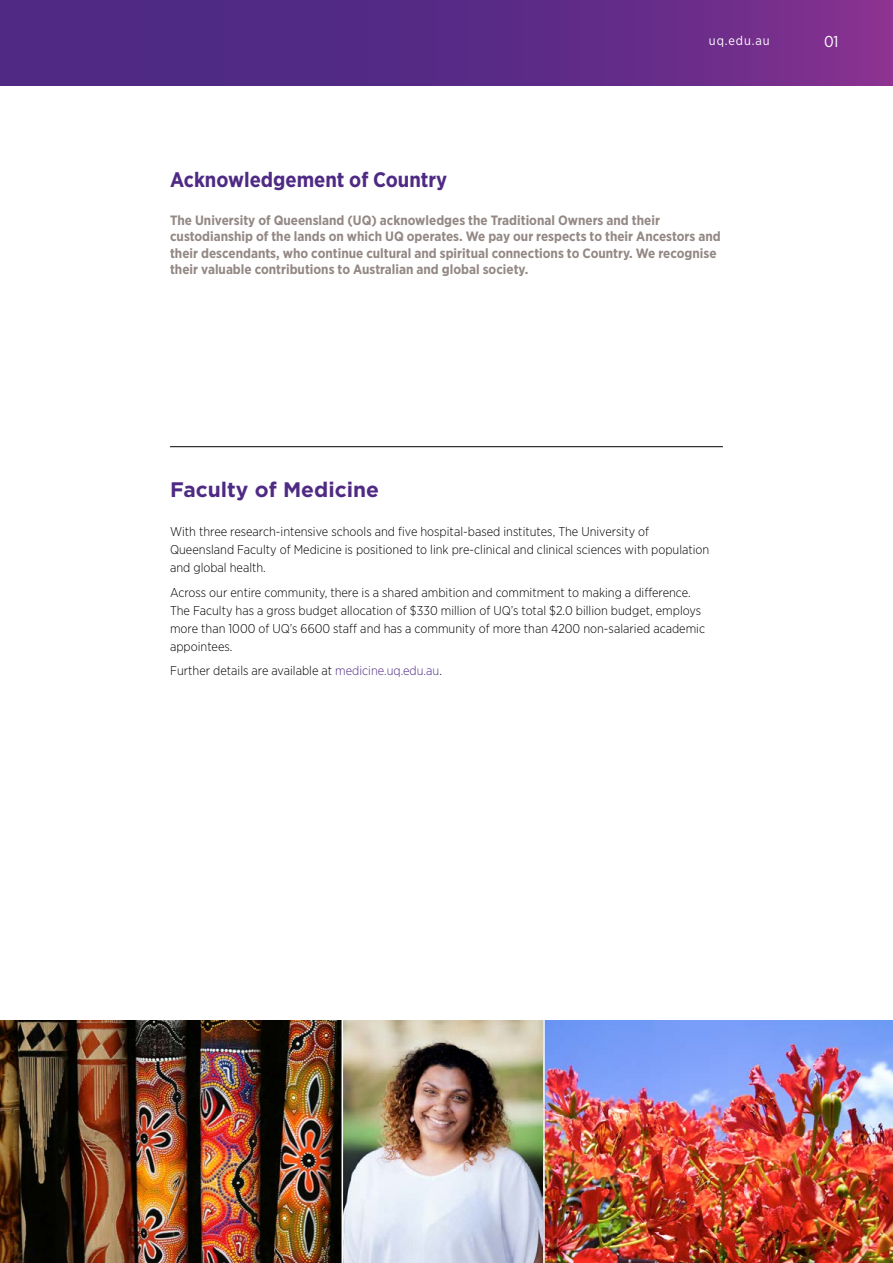
<style>
.page{position:relative;width:893px;height:1263px;background:#fff}
.page>*{position:absolute;margin:0;border:0;box-sizing:border-box;transform-origin:0 0}
.t1{font:700 21px "Gotham Narrow";color:#4f2a84}
.t2{font:700 21px "Gotham";color:#4f2a84}
.t3{font:15.75px "Gotham Narrow";color:#fff}
.t4{font:700 13.5px/16.5px "Gotham Narrow";color:#938884}
.t5{font:300 12.75px/18px "Gotham Narrow";color:#000}
.t6{font:12.75px "Gotham Narrow";letter-spacing:.07em;color:#fff}
.s1{color:#4f2a84}
</style>
<div class="page">
<svg style="left:0;top:0;width:893px;height:85px"></svg>
<hr style="left:170px;top:446px;width:553px;height:1px;background:#000">
<img style="left:0;top:1020px;width:342px;height:243px">
<img style="left:545px;top:1020px;width:348px;height:243px">
<img style="left:343px;top:1020px;width:200px;height:243px">
<p class="t6" style="left:709px;top:33px;width:62px">uq.edu.au</p>
<p class="t3" style="left:824px;top:32px;width:16px">01</p>
<h1 class="t1" style="left:170px;top:166px;width:279px">Acknowledgement of Country</h1>
<p class="t4" style="left:170px;top:212px;width:552px">The University of Queensland (UQ) acknowledges the Traditional Owners and their custodianship of the lands on which UQ operates. We pay our respects to their Ancestors and their descendants, who continue cultural and spiritual connections to Country. We recognise their valuable contributions to Australian and global society.</p>
<h1 class="t2" style="left:170px;top:476px;width:210px">Faculty of Medicine</h1>
<p class="t5" style="left:170px;top:522px;width:541px">With three research-intensive schools and five hospital-based institutes, The University of<br>Queensland Faculty of Medicine is positioned to link pre-clinical and clinical sciences with population and global health.</p>
<p class="t5" style="left:170px;top:583px;width:536px">Across our entire community, there is a shared ambition and commitment to making a difference.<br>The Faculty has a gross budget allocation of $330 million of UQ’s total $2.0 billion budget, employs more than 1000 of UQ’s 6600 staff and has a community of more than 4200 non-salaried academic appointees.</p>
<p class="t5" style="left:170px;top:661px;width:273px">Further details are available at <span class="s1">medicine.uq.edu.au</span>.</p>
</div>
